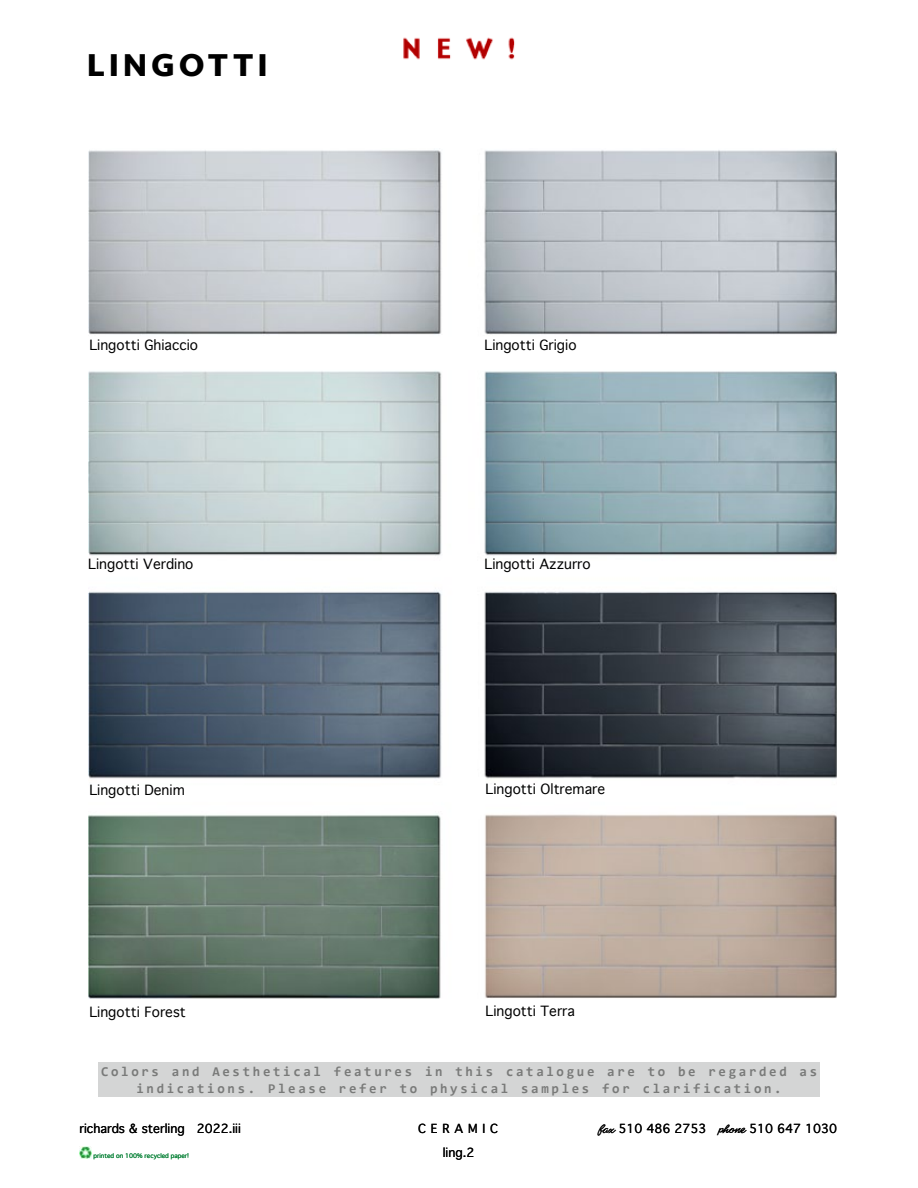
<style>
.page{position:relative;width:918px;height:1188px;background:#fff}
.page>*{position:absolute;margin:0;border:0;box-sizing:border-box;transform-origin:0 0}
.t1{font:800 28.5px "Objektiv Mk 1";letter-spacing:.13em;color:#000}
.t2{font:13.5px "Geneva";color:#000}
.t3{font:700 13.5px/16.2px "Consolas";letter-spacing:.2em;color:#797a79;text-align:center}
.t4{font:12px "Geneva";color:#000}
.t5{font:12px "Geneva";letter-spacing:.4em;color:#000}
.t6{font:6px "Geneva";color:#007e31}
.s1{font-family:"CC Matinee Idol"}
</style>
<div class="page">
<img style="left:403px;top:37px;width:112px;height:23px">
<img style="left:89px;top:150px;width:747px;height:849px">
<svg style="left:79px;top:1146px;width:12px;height:13px"></svg>
<div style="left:98px;top:1062px;width:722px;height:35px;background:#d4d5d5"></div>
<h1 class="t1" style="left:87px;top:45px;width:183px">LINGOTTI</h1>
<p class="t2" style="left:89px;top:338px;width:110px">Lingotti Ghiaccio</p>
<p class="t2" style="left:485px;top:338px;width:94px">Lingotti Grigio</p>
<p class="t2" style="left:88px;top:557px;width:107px">Lingotti Verdino</p>
<p class="t2" style="left:485px;top:557px;width:108px">Lingotti Azzurro</p>
<p class="t2" style="left:89px;top:782px;width:97px">Lingotti Denim</p>
<p class="t2" style="left:486px;top:782px;width:121px">Lingotti Oltremare</p>
<p class="t2" style="left:89px;top:1004px;width:98px">Lingotti Forest</p>
<p class="t2" style="left:486px;top:1004px;width:91px">Lingotti Terra</p>
<p class="t3" style="left:101px;top:1063px;width:718px">Colors and Aesthetical features in this catalogue are to be regarded as indications. Please refer to physical samples for clarification.</p>
<p class="t4" style="left:79px;top:1122px;width:163px">richards &amp; sterling 2022.iii</p>
<p class="t5" style="left:418px;top:1122px;width:81px">CERAMIC</p>
<p class="t4" style="left:598px;top:1122px;width:240px"><span class="s1">fax</span> 510 486 2753 <span class="s1">phone</span> 510 647 1030</p>
<p class="t6" style="left:94px;top:1153px;width:97px">printed on 100% recycled paper!</p>
<p class="t4" style="left:443px;top:1146px;width:33px">ling.2</p>
</div>
